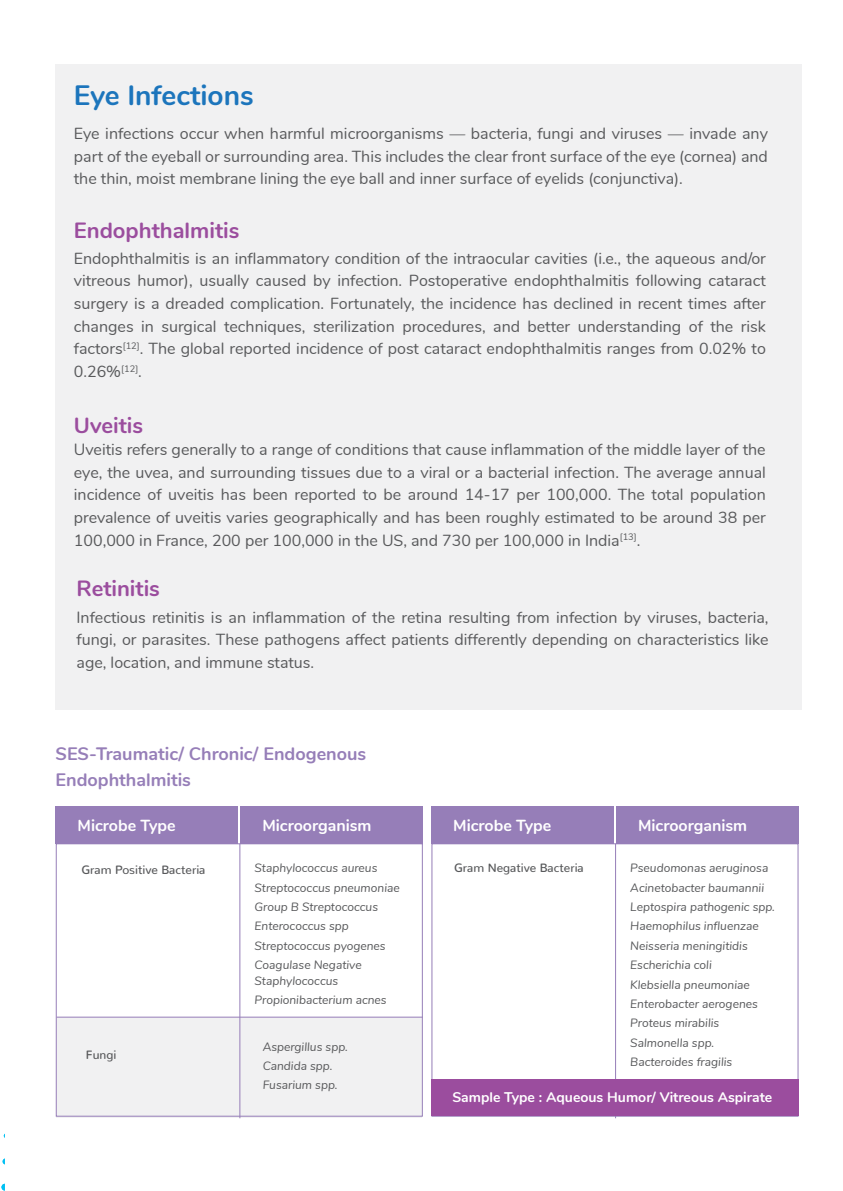
<style>
.page{position:relative;width:843px;height:1191px;background:#fff}
.page>*{position:absolute;margin:0;border:0;box-sizing:border-box;transform-origin:0 0}
.t1{font:700 28px "Nunito";color:#1c75bc}
.t2{font:700 22px "Nunito";color:#9b4d9e}
.t3{font:700 18px/26.4px "Nunito";color:#967eb8}
.t4{font:16px/22.6px "Nunito";color:#58595b;text-align:justify}
.t5{font:700 16px "Nunito";color:#fff}
.t6{font:700 14px "Nunito";color:#fff}
.t7{font:italic 12px/19.4px "Nunito";color:#58595b}
.t8{font:500 12px "Nunito";color:#58595b}
</style>
<div class="page">
<div style="left:55px;top:64px;width:747px;height:646px;background:#f1f1f2"></div>
<div style="left:57px;top:1017px;width:365px;height:100px;background:#f1f1f2"></div>
<div style="left:56px;top:807px;width:182px;height:37px;background:#967eb8"></div>
<div style="left:56px;top:843px;width:367px;height:274px;border:1px solid #967eb8"></div>
<div style="left:240px;top:807px;width:183px;height:37px;background:#967eb8"></div>
<hr style="left:239px;top:844px;width:1px;height:274px;background:#967eb8">
<hr style="left:57px;top:1017px;width:366px;height:1px;background:#967eb8">
<div style="left:431px;top:807px;width:183px;height:37px;background:#967eb8"></div>
<div style="left:616px;top:807px;width:182px;height:37px;background:#967eb8"></div>
<hr style="left:615px;top:844px;width:1px;height:274px;background:#967eb8">
<svg style="left:1px;top:1184px;width:4px;height:6px"></svg>
<div style="left:431px;top:1079px;width:367px;height:37px;background:#9b4d9e"></div>
<h1 class="t1" style="left:74px;top:74px;width:181px">Eye Infections</h1>
<p class="t4" style="left:74px;top:121px;width:695px">Eye infections occur when harmful microorganisms — bacteria, fungi and viruses — invade any part of the eyeball or surrounding area. This includes the clear front surface of the eye (cornea) and the thin, moist membrane lining the eye ball and inner surface of eyelids (conjunctiva).</p>
<h2 class="t2" style="left:74px;top:214px;width:167px">Endophthalmitis</h2>
<p class="t4" style="left:74px;top:246px;width:693px">Endophthalmitis is an inflammatory condition of the intraocular cavities (i.e., the aqueous and/or vitreous humor), usually caused by infection. Postoperative endophthalmitis following cataract surgery is a dreaded complication. Fortunately, the incidence has declined in recent times after changes in surgical techniques, sterilization procedures, and better understanding of the risk factors<sup>[12]</sup>. The global reported incidence of post cataract endophthalmitis ranges from 0.02% to 0.26%<sup>[12]</sup>.</p>
<h2 class="t2" style="left:74px;top:409px;width:71px">Uveitis</h2>
<p class="t4" style="left:74px;top:437px;width:693px">Uveitis refers generally to a range of conditions that cause inflammation of the middle layer of the eye, the uvea, and surrounding tissues due to a viral or a bacterial infection. The average annual incidence of uveitis has been reported to be around 14-17 per 100,000. The total population prevalence of uveitis varies geographically and has been roughly estimated to be around 38 per 100,000 in France, 200 per 100,000 in the US, and 730 per 100,000 in India<sup>[13]</sup>.</p>
<h2 class="t2" style="left:76px;top:572px;width:85px">Retinitis</h2>
<p class="t4" style="left:76px;top:605px;width:693px">Infectious retinitis is an inflammation of the retina resulting from infection by viruses, bacteria, fungi, or parasites. These pathogens affect patients differently depending on characteristics like age, location, and immune status.</p>
<p class="t3" style="left:56px;top:739px;width:312px">SES-Traumatic/ Chronic/ Endogenous<br>Endophthalmitis</p>
<p class="t5" style="left:78px;top:813px;width:100px">Microbe Type</p>
<p class="t5" style="left:262px;top:814px;width:111px">Microorganism</p>
<p class="t8" style="left:82px;top:859px;width:125px">Gram Positive Bacteria</p>
<p class="t7" style="left:254px;top:858px;width:147px">Staphylococcus aureus<br>Streptococcus pneumoniae<br>Group B Streptococcus<br>Enterococcus spp<br>Streptococcus pyogenes<br>Coagulase Negative</p>
<p class="t7" style="left:254px;top:970px;width:134px">Staphylococcus<br>Propionibacterium acnes</p>
<p class="t8" style="left:86px;top:1044px;width:32px">Fungi</p>
<p class="t7" style="left:263px;top:1036px;width:87px">Aspergillus spp.<br>Candida spp.<br>Fusarium spp.</p>
<p class="t5" style="left:453px;top:813px;width:100px">Microbe Type</p>
<p class="t5" style="left:638px;top:814px;width:111px">Microorganism</p>
<p class="t8" style="left:454px;top:857px;width:131px">Gram Negative Bacteria</p>
<p class="t7" style="left:630px;top:858px;width:146px">Pseudomonas aeruginosa<br>Acinetobacter baumannii<br>Leptospira pathogenic spp.<br>Haemophilus influenzae<br>Neisseria meningitidis<br>Escherichia coli<br>Klebsiella pneumoniae<br>Enterobacter aerogenes<br>Proteus mirabilis<br>Salmonella spp.<br>Bacteroides fragilis</p>
<p class="t6" style="left:452px;top:1087px;width:321px">Sample Type : Aqueous Humor/ Vitreous Aspirate</p>
</div>
